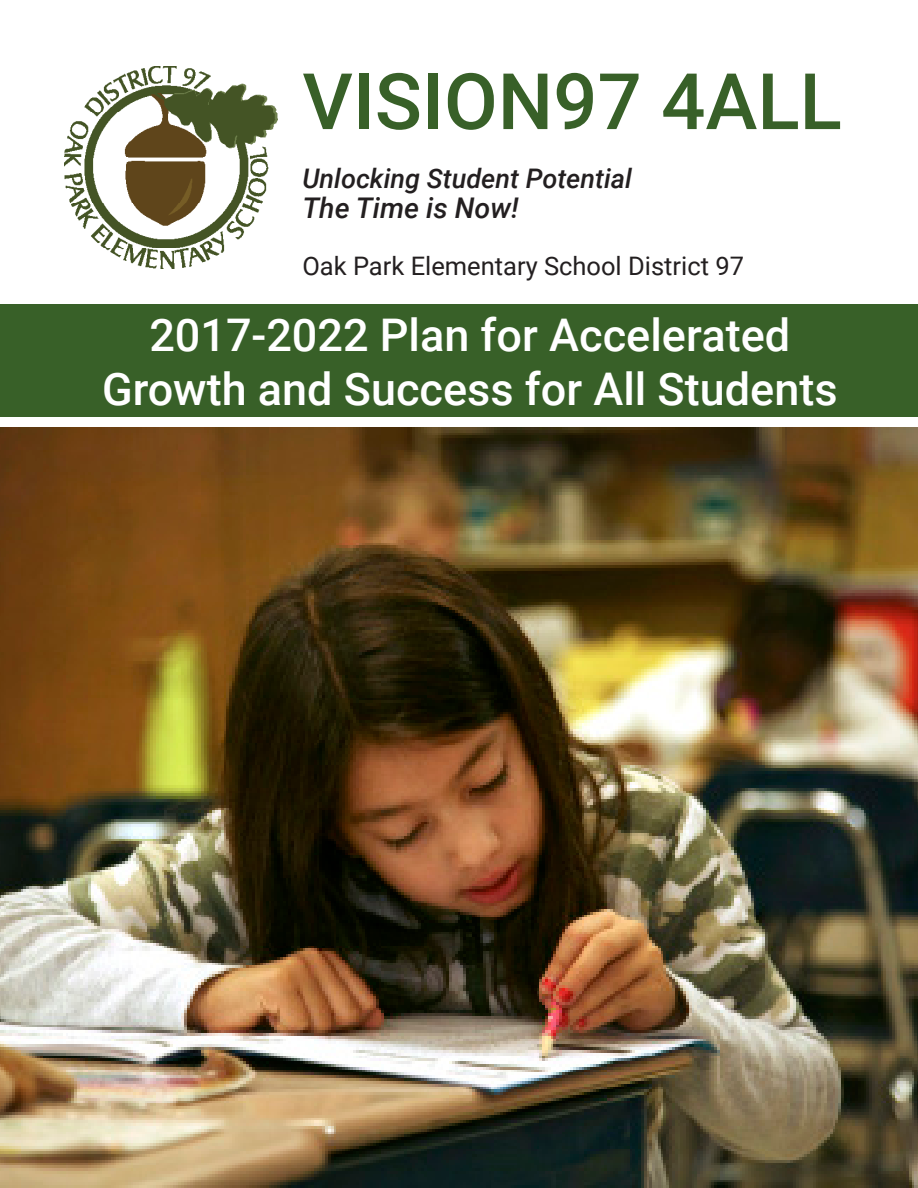
<style>
.page{position:relative;width:918px;height:1188px;background:#fff}
.page>*{position:absolute;margin:0;border:0;box-sizing:border-box;transform-origin:0 0}
.t1{font:500 78px "Roboto";color:#386028}
.t2{font:500 45px "Roboto";color:#fff}
.t3{font:italic 500 28.5px "Roboto";color:#231f20}
.t4{font:italic 500 27px "Roboto";color:#231f20}
.t5{font:25.5px "Roboto";color:#231f20}
</style>
<div class="page">
<img style="left:65px;top:67px;width:212px;height:201px">
<div style="left:0;top:304px;width:918px;height:112px;background:#386028"></div>
<img style="left:0;top:428px;width:918px;height:760px">
<p class="t1" style="left:302px;top:47px;width:541px">VISION97 4ALL</p>
<p class="t4" style="left:302px;top:160px;width:331px">Unlocking Student Potential</p>
<p class="t3" style="left:302px;top:188px;width:218px">The Time is Now!</p>
<p class="t5" style="left:302px;top:248px;width:443px">Oak Park Elementary School District 97</p>
<p class="t2" style="left:149px;top:304px;width:642px">2017-2022 Plan for Accelerated</p>
<p class="t2" style="left:102px;top:358px;width:737px">Growth and Success for All Students</p>
</div>
